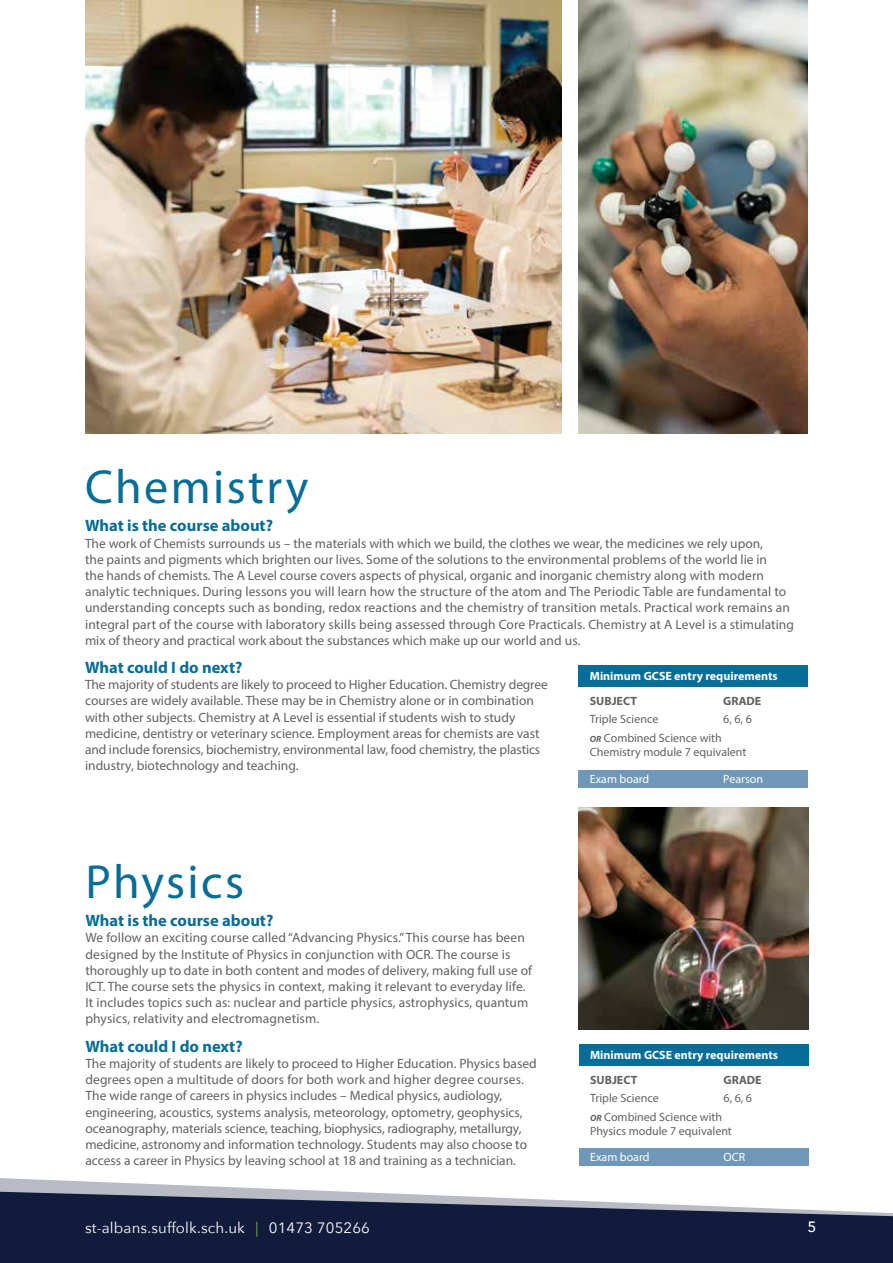
<style>
.page{position:relative;width:893px;height:1263px;background:#fff}
.page>*{position:absolute;margin:0;border:0;box-sizing:border-box;transform-origin:0 0}
.t1{font:48px "Myriad Pro";letter-spacing:.05em;color:#066d99}
.t2{font:700 16.5px "Myriad Pro";color:#066d99}
.t3{font:15px "Avenir Next";letter-spacing:.01em;color:#fff}
.t4{font:500 15px "Avenir";color:#fff}
.t5{font:13.5px/16.2px "Myriad Pro";color:#606362}
.t6{font:12px/14.4px "Myriad Pro";color:#606362}
.t7{font:700 12px "Myriad Pro";color:#fff}
.t8{font:12px "Myriad Pro";color:#fff}
.t9{font:700 12px "Myriad Pro";color:#606362}
.s1{font-weight:700;font-style:italic;font-size:9px}
.s2{font-family:"Myriad Pro";color:#6f9f41}
</style>
<div class="page">
<div style="left:0;top:1252px;width:893px;height:11px;background:#111b3c"></div>
<svg style="left:0;top:1178px;width:893px;height:74px;fill:#111b3c"></svg>
<div style="left:579px;top:666px;width:229px;height:21px;background:#066d99"></div>
<div style="left:579px;top:770px;width:229px;height:17px;background:#6f98b8"></div>
<img style="left:579px;top:808px;width:229px;height:221px">
<div style="left:579px;top:1148px;width:229px;height:17px;background:#6f98b8"></div>
<div style="left:579px;top:1044px;width:229px;height:22px;background:#066d99"></div>
<img style="left:85px;top:0;width:476px;height:434px">
<img style="left:578px;top:0;width:230px;height:434px">
<h1 class="t1" style="left:85px;top:457px;width:225px">Chemistry</h1>
<p class="t2" style="left:85px;top:515px;width:189px">What is the course about?</p>
<p class="t5" style="left:85px;top:535px;width:710px">The work of Chemists surrounds us – the materials with which we build, the clothes we wear, the medicines we rely upon,<br>the paints and pigments which brighten our lives. Some of the solutions to the environmental problems of the world lie in<br>the hands of chemists. The A Level course covers aspects of physical, organic and inorganic chemistry along with modern analytic techniques. During lessons you will learn how the structure of the atom and The Periodic Table are fundamental to understanding concepts such as bonding, redox reactions and the chemistry of transition metals. Practical work remains an integral part of the course with laboratory skills being assessed through Core Practicals. Chemistry at A Level is a stimulating mix of theory and practical work about the substances which make up our world and us.</p>
<p class="t2" style="left:85px;top:657px;width:159px">What could I do next?</p>
<p class="t5" style="left:85px;top:676px;width:464px">The majority of students are likely to proceed to Higher Education. Chemistry degree courses are widely available. These may be in Chemistry alone or in combination with other subjects. Chemistry at A Level is essential if students wish to study medicine, dentistry or veterinary science. Employment areas for chemists are vast and include forensics, biochemistry, environmental law, food chemistry, the plastics industry, biotechnology and teaching.</p>
<p class="t7" style="left:590px;top:668px;width:189px">Minimum GCSE entry requirements</p>
<p class="t9" style="left:590px;top:693px;width:49px">SUBJECT</p>
<p class="t9" style="left:723px;top:693px;width:40px">GRADE</p>
<p class="t6" style="left:590px;top:712px;width:70px">Triple Science</p>
<p class="t6" style="left:723px;top:712px;width:30px">6, 6, 6</p>
<p class="t6" style="left:590px;top:730px;width:158px"><span class="s1">OR</span> Combined Science with<br>Chemistry module 7 equivalent</p>
<p class="t8" style="left:590px;top:771px;width:61px">Exam board</p>
<p class="t8" style="left:723px;top:771px;width:41px">Pearson</p>
<h1 class="t1" style="left:85px;top:852px;width:160px">Physics</h1>
<p class="t2" style="left:85px;top:910px;width:189px">What is the course about?</p>
<p class="t5" style="left:85px;top:929px;width:448px">We follow an exciting course called “Advancing Physics.” This course has been designed by the Institute of Physics in conjunction with OCR. The course is thoroughly up to date in both content and modes of delivery, making full use of ICT. The course sets the physics in context, making it relevant to everyday life.<br>It includes topics such as: nuclear and particle physics, astrophysics, quantum physics, relativity and electromagnetism.</p>
<p class="t2" style="left:85px;top:1035px;width:159px">What could I do next?</p>
<p class="t5" style="left:85px;top:1055px;width:453px">The majority of students are likely to proceed to Higher Education. Physics based degrees open a multitude of doors for both work and higher degree courses.<br>The wide range of careers in physics includes – Medical physics, audiology, engineering, acoustics, systems analysis, meteorology, optometry, geophysics, oceanography, materials science, teaching, biophysics, radiography, metallurgy, medicine, astronomy and information technology. Students may also choose to access a career in Physics by leaving school at 18 and training as a technician.</p>
<p class="t7" style="left:590px;top:1047px;width:189px">Minimum GCSE entry requirements</p>
<p class="t9" style="left:590px;top:1072px;width:49px">SUBJECT</p>
<p class="t9" style="left:724px;top:1072px;width:40px">GRADE</p>
<p class="t6" style="left:590px;top:1091px;width:70px">Triple Science</p>
<p class="t6" style="left:724px;top:1091px;width:30px">6, 6, 6</p>
<p class="t6" style="left:590px;top:1109px;width:143px"><span class="s1">OR</span> Combined Science with<br>Physics module 7 equivalent</p>
<p class="t8" style="left:590px;top:1149px;width:61px">Exam board</p>
<p class="t8" style="left:724px;top:1149px;width:23px">OCR</p>
<p class="t3" style="left:85px;top:1215px;width:286px">st-albans.suffolk.sch.uk <span class="s2">|</span> 01473 705266</p>
<p class="t4" style="left:808px;top:1214px;width:10px">5</p>
</div>
